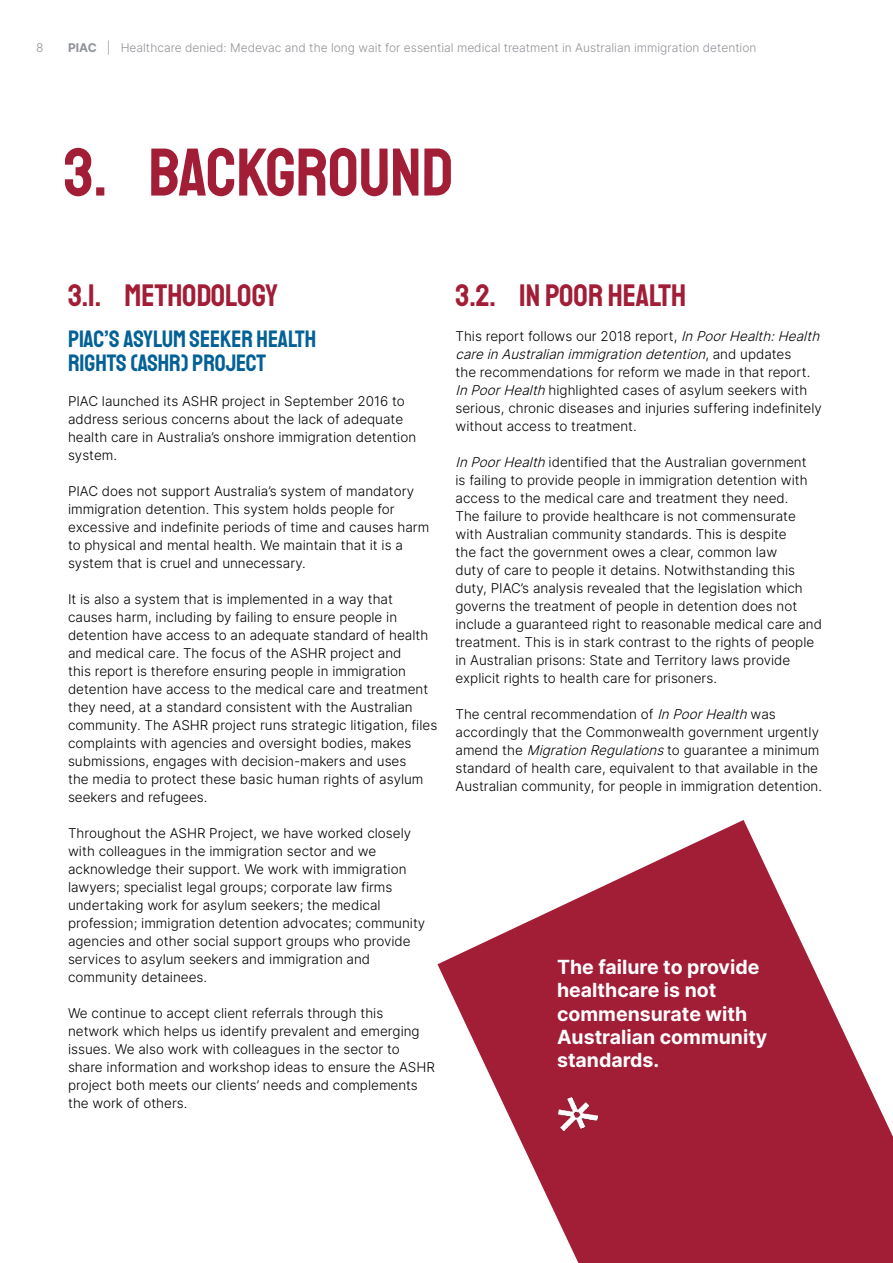
<style>
.page{position:relative;width:893px;height:1263px;background:#fff}
.page>*{position:absolute;margin:0;border:0;box-sizing:border-box;transform-origin:0 0}
.t1{font:67.5px "Staatliches";color:#a21d36}
.t2{font:31.5px "Staatliches";color:#a21d36}
.t3{font:24px/24px "Staatliches";color:#036196}
.t4{font:700 19.5px/23.4px "Inter";color:#fff}
.t5{font:300 13.5px/18px "Inter";color:#000}
.t6{font:300 12px "Inter";color:#909398}
.s1{font-weight:700}
.s2{font-style:italic}
</style>
<div class="page">
<svg style="left:437px;top:820px;width:456px;height:443px;fill:#a21d36"></svg>
<img style="left:549px;top:1088px;width:57px;height:54px">
<p class="t6" style="left:36px;top:40px;width:9px">8</p>
<p class="t6" style="left:68px;top:40px;width:690px"><span class="s1">PIAC</span> | Healthcare denied: Medevac and the long wait for essential medical treatment in Australian immigration detention</p>
<h1 class="t1" style="left:64px;top:142px;width:391px">3. BACKGROUND</h1>
<h2 class="t2" style="left:68px;top:281px;width:211px">3.1. METHODOLOGY</h2>
<h3 class="t3" style="left:68px;top:328px;width:250px">PIAC’S ASYLUM SEEKER HEALTH<br>RIGHTS (ASHR) PROJECT</h3>
<p class="t5" style="left:68px;top:392px;width:350px">PIAC launched its ASHR project in September 2016 to address serious concerns about the lack of adequate health care in Australia’s onshore immigration detention system.</p>
<p class="t5" style="left:68px;top:482px;width:363px">PIAC does not support Australia’s system of mandatory immigration detention. This system holds people for excessive and indefinite periods of time and causes harm to physical and mental health. We maintain that it is a system that is cruel and unnecessary.</p>
<p class="t5" style="left:68px;top:590px;width:371px">It is also a system that is implemented in a way that causes harm, including by failing to ensure people in detention have access to an adequate standard of health and medical care. The focus of the ASHR project and<br>this report is therefore ensuring people in immigration detention have access to the medical care and treatment they need, at a standard consistent with the Australian community. The ASHR project runs strategic litigation, files complaints with agencies and oversight bodies, makes submissions, engages with decision-makers and uses<br>the media to protect these basic human rights of asylum seekers and refugees.</p>
<p class="t5" style="left:68px;top:824px;width:359px">Throughout the ASHR Project, we have worked closely with colleagues in the immigration sector and we acknowledge their support. We work with immigration lawyers; specialist legal groups; corporate law firms undertaking work for asylum seekers; the medical profession; immigration detention advocates; community agencies and other social support groups who provide services to asylum seekers and immigration and community detainees.</p>
<p class="t5" style="left:68px;top:1004px;width:368px">We continue to accept client referrals through this network which helps us identify prevalent and emerging issues. We also work with colleagues in the sector to share information and workshop ideas to ensure the ASHR project both meets our clients’ needs and complements the work of others.</p>
<h2 class="t2" style="left:455px;top:281px;width:232px">3.2. IN POOR HEALTH</h2>
<p class="t5" style="left:455px;top:327px;width:369px">This report follows our 2018 report, <span class="s2">In PoorHealth:Health care in Australian immigration detention</span>, a n d u p d a t e s<br>the recommendations for reform we made in that report.<br><span class="s2">In PoorHealth</span> highlighted cases of asylum seekers with serious, chronic diseases and injuries suffering indefinitely without access to treatment.</p>
<p class="t5" style="left:455px;top:453px;width:368px"><span class="s2">In PoorHealth</span> identified that the Australian government<br>is failing to provide people in immigration detention with access to the medical care and treatment they need.<br>The failure to provide healthcare is not commensurate with Australian community standards. This is despite<br>the fact the government owes a clear, common law<br>duty of care to people it detains. Notwithstanding this duty, PIAC’s analysis revealed that the legislation which governs the treatment of people in detention does not include a guaranteed right to reasonable medical care and treatment. This is in stark contrast to the rights of people in Australian prisons: State and Territory laws provide explicit rights to health care for prisoners.</p>
<p class="t5" style="left:455px;top:705px;width:368px">The central recommendation of <span class="s2">In PoorHealth</span> was accordingly that the Commonwealth government urgently amend the <span class="s2">Migration Regulations</span>to guarantee a minimum standard of health care, equivalent to that available in the Australian community, for people in immigration detention.</p>
<h3 class="t4" style="left:557px;top:955px;width:212px">The failure to provide healthcare is not commensurate with<br>Australian community standards.</h3>
</div>
